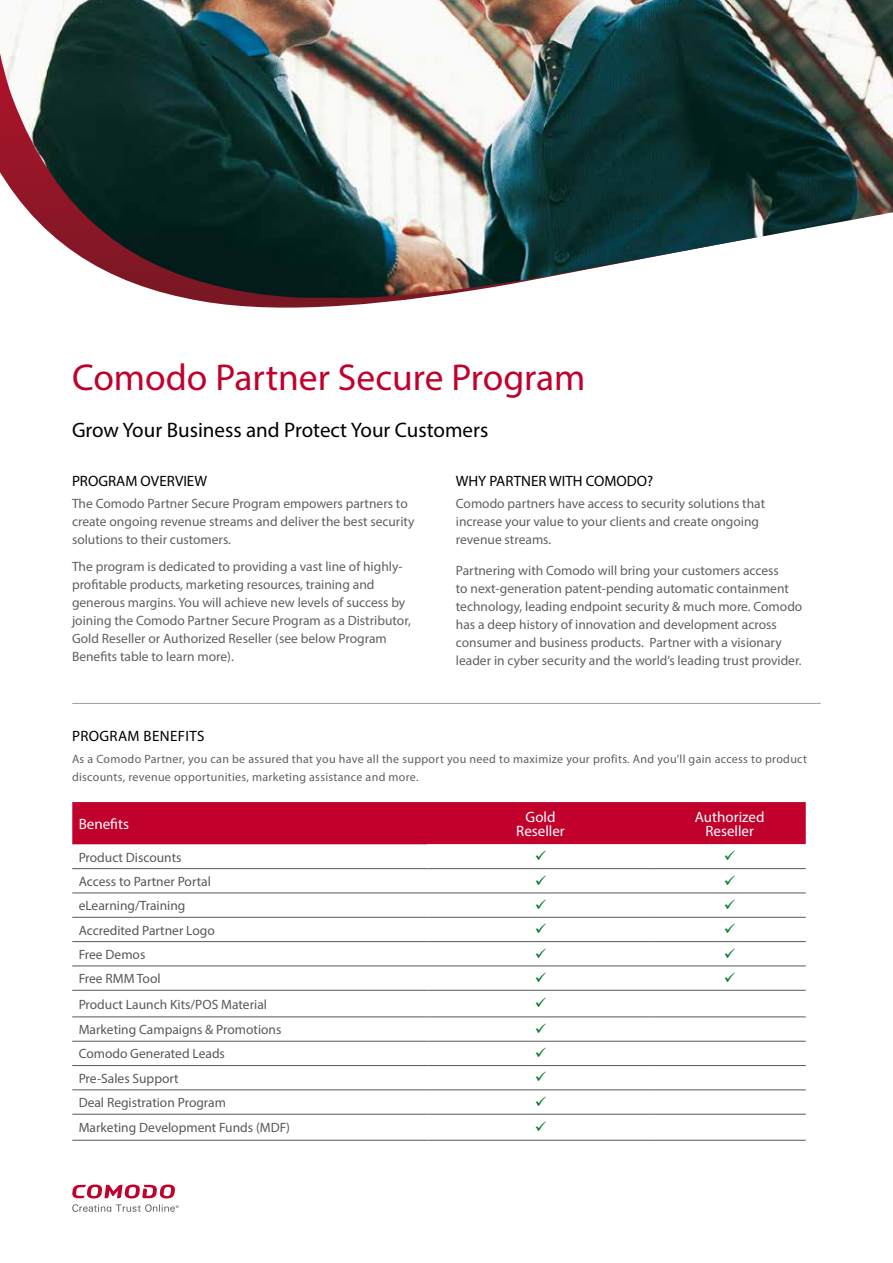
<style>
.page{position:relative;width:893px;height:1263px;background:#fff}
.page>*{position:absolute;margin:0;border:0;box-sizing:border-box;transform-origin:0 0}
.t1{font:37.5px "Myriad Pro";color:#c1002b}
.t2{font:21px "Myriad Pro";color:#000}
.t3{font:15px/13.5px "Myriad Pro";color:#fff;text-align:center}
.t4{font:15px "Myriad Pro";color:#000}
.t5{font:15px "Myriad Pro";letter-spacing:.025em;color:#000}
.t6{font:13.5px/18px "Myriad Pro";color:#5f6062}
.t7{font:13.5px "Myriad Pro";color:#58585a}
.t8{font:12px/18px "Myriad Pro";letter-spacing:.025em;color:#5f6062}
</style>
<div class="page">
<svg style="left:185px;top:298px;width:234px;height:10px"></svg>
<img style="left:0;top:0;width:893px;height:298px">
<svg style="left:72px;top:1204px;width:107px;height:8px"></svg>
<svg style="left:72px;top:1184px;width:103px;height:14px"></svg>
<div style="left:72px;top:802px;width:734px;height:42px;background:#c1002b"></div>
<svg style="left:427px;top:844px;width:379px;height:296px"></svg>
<hr style="left:72px;top:868px;width:355px;height:1px;background:#58585a">
<hr style="left:427px;top:868px;width:227px;height:1px;background:#58585a">
<hr style="left:654px;top:868px;width:152px;height:1px;background:#58585a">
<hr style="left:72px;top:893px;width:355px;height:1px;background:#58585a">
<hr style="left:427px;top:893px;width:227px;height:1px;background:#58585a">
<hr style="left:654px;top:893px;width:152px;height:1px;background:#58585a">
<hr style="left:72px;top:917px;width:355px;height:1px;background:#58585a">
<hr style="left:427px;top:917px;width:227px;height:1px;background:#58585a">
<hr style="left:654px;top:917px;width:152px;height:1px;background:#58585a">
<hr style="left:72px;top:941px;width:355px;height:1px;background:#58585a">
<hr style="left:427px;top:941px;width:227px;height:1px;background:#58585a">
<hr style="left:654px;top:941px;width:152px;height:1px;background:#58585a">
<hr style="left:72px;top:966px;width:355px;height:1px;background:#58585a">
<hr style="left:427px;top:966px;width:227px;height:1px;background:#58585a">
<hr style="left:654px;top:966px;width:152px;height:1px;background:#58585a">
<hr style="left:72px;top:990px;width:355px;height:1px;background:#58585a">
<hr style="left:427px;top:990px;width:227px;height:1px;background:#58585a">
<hr style="left:654px;top:990px;width:152px;height:1px;background:#58585a">
<hr style="left:72px;top:1017px;width:355px;height:1px;background:#58585a">
<hr style="left:427px;top:1017px;width:227px;height:1px;background:#58585a">
<hr style="left:654px;top:1017px;width:152px;height:1px;background:#58585a">
<hr style="left:72px;top:1041px;width:355px;height:1px;background:#58585a">
<hr style="left:427px;top:1041px;width:227px;height:1px;background:#58585a">
<hr style="left:654px;top:1041px;width:152px;height:1px;background:#58585a">
<hr style="left:72px;top:1065px;width:355px;height:1px;background:#58585a">
<hr style="left:427px;top:1065px;width:227px;height:1px;background:#58585a">
<hr style="left:654px;top:1065px;width:152px;height:1px;background:#58585a">
<hr style="left:72px;top:1089px;width:355px;height:1px;background:#58585a">
<hr style="left:427px;top:1089px;width:227px;height:1px;background:#58585a">
<hr style="left:654px;top:1089px;width:152px;height:1px;background:#58585a">
<hr style="left:72px;top:1114px;width:355px;height:1px;background:#58585a">
<hr style="left:427px;top:1114px;width:227px;height:1px;background:#58585a">
<hr style="left:654px;top:1114px;width:152px;height:1px;background:#58585a">
<hr style="left:72px;top:1140px;width:355px;height:1px;background:#58585a">
<hr style="left:427px;top:1140px;width:227px;height:1px;background:#58585a">
<hr style="left:654px;top:1140px;width:152px;height:1px;background:#58585a">
<hr style="left:72px;top:703px;width:749px;height:1px;background:#9c9e9f">
<svg style="left:536px;top:851px;width:10px;height:9px"></svg>
<svg style="left:725px;top:851px;width:10px;height:9px"></svg>
<svg style="left:536px;top:875px;width:10px;height:10px"></svg>
<svg style="left:725px;top:875px;width:10px;height:10px"></svg>
<svg style="left:536px;top:899px;width:10px;height:10px"></svg>
<svg style="left:725px;top:899px;width:10px;height:10px"></svg>
<svg style="left:536px;top:923px;width:10px;height:10px"></svg>
<svg style="left:725px;top:923px;width:10px;height:10px"></svg>
<svg style="left:536px;top:948px;width:10px;height:10px"></svg>
<svg style="left:725px;top:948px;width:10px;height:10px"></svg>
<svg style="left:536px;top:972px;width:10px;height:10px"></svg>
<svg style="left:725px;top:972px;width:10px;height:10px"></svg>
<svg style="left:536px;top:998px;width:10px;height:9px"></svg>
<svg style="left:536px;top:1023px;width:10px;height:10px"></svg>
<svg style="left:536px;top:1047px;width:10px;height:10px"></svg>
<svg style="left:536px;top:1072px;width:10px;height:10px"></svg>
<svg style="left:536px;top:1096px;width:10px;height:10px"></svg>
<svg style="left:536px;top:1121px;width:10px;height:10px"></svg>
<h1 class="t1" style="left:72px;top:354px;width:515px">Comodo Partner Secure Program</h1>
<h2 class="t2" style="left:72px;top:417px;width:418px">Grow Your Business and Protect Your Customers</h2>
<p class="t4" style="left:72px;top:472px;width:137px">PROGRAM OVERVIEW</p>
<p class="t6" style="left:72px;top:494px;width:344px">The Comodo Partner Secure Program empowers partners to create ongoing revenue streams and deliver the best security solutions to their customers.</p>
<p class="t6" style="left:72px;top:557px;width:340px">The program is dedicated to providing a vast line of highly&shy;profitable products, marketing resources, training and generous margins. You will achieve new levels of success by joining the Comodo Partner Secure Program as a Distributor, Gold Reseller or Authorized Reseller (see below Program Benefits table to learn more).</p>
<p class="t4" style="left:456px;top:472px;width:199px">WHY PARTNER WITH COMODO?</p>
<p class="t6" style="left:456px;top:494px;width:311px">Comodo partners have access to security solutions that increase your value to your clients and create ongoing revenue streams.</p>
<p class="t6" style="left:456px;top:561px;width:348px">Partnering with Comodo will bring your customers access<br>to next-generation patent-pending automatic containment technology, leading endpoint security &amp; much more. Comodo has a deep history of innovation and development across consumer and business products. Partner with a visionary leader in cyber security and the world’s leading trust provider.</p>
<p class="t5" style="left:72px;top:726px;width:134px">PROGRAM BENEFITS</p>
<p class="t8" style="left:72px;top:750px;width:736px">As a Comodo Partner, you can be assured that you have all the support you need to maximize your profits. And you’ll gain access to product discounts, revenue opportunities, marketing assistance and more.</p>
<p class="t3" style="left:79px;top:817px;width:52px">Benefits</p>
<p class="t3" style="left:516px;top:810px;width:50px">Gold<br>Reseller</p>
<p class="t3" style="left:695px;top:810px;width:71px">Authorized<br>Reseller</p>
<p class="t7" style="left:79px;top:849px;width:104px">Product Discounts</p>
<p class="t7" style="left:79px;top:873px;width:134px">Access to Partner Portal</p>
<p class="t7" style="left:79px;top:897px;width:108px">eLearning/Training</p>
<p class="t7" style="left:79px;top:922px;width:138px">Accredited Partner Logo</p>
<p class="t7" style="left:79px;top:946px;width:68px">Free Demos</p>
<p class="t7" style="left:79px;top:970px;width:83px">Free RMM Tool</p>
<p class="t7" style="left:79px;top:996px;width:190px">Product Launch Kits/POS Material</p>
<p class="t7" style="left:79px;top:1021px;width:204px">Marketing Campaigns &amp; Promotions</p>
<p class="t7" style="left:79px;top:1045px;width:148px">Comodo Generated Leads</p>
<p class="t7" style="left:79px;top:1070px;width:101px">Pre-Sales Support</p>
<p class="t7" style="left:79px;top:1094px;width:149px">Deal Registration Program</p>
<p class="t7" style="left:79px;top:1119px;width:213px">Marketing Development Funds (MDF)</p>
</div>
